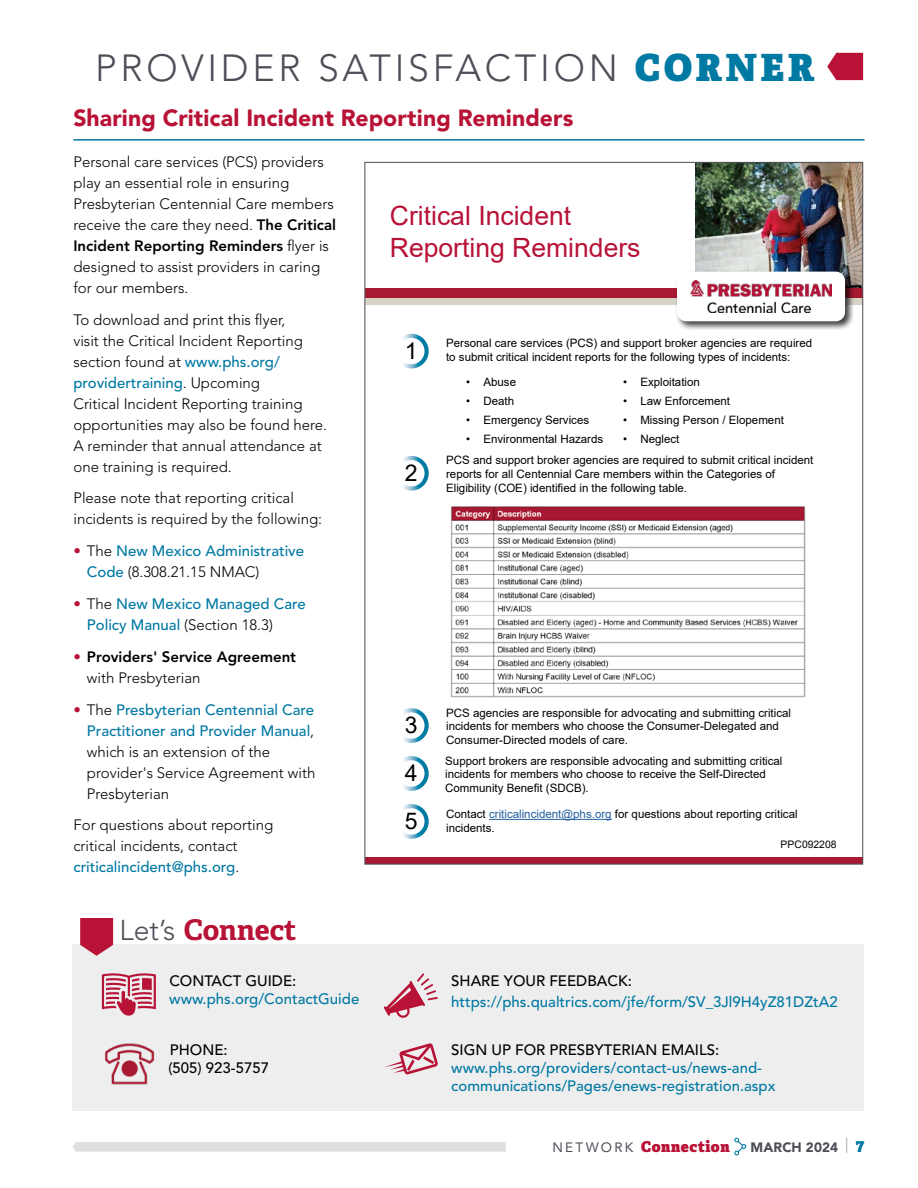
<style>
.page{position:relative;width:918px;height:1188px;background:#fff}
.page>*{position:absolute;margin:0;border:0;box-sizing:border-box;transform-origin:0 0}
.t1{font:300 37.5px "Avenir LT Std";letter-spacing:.1em;color:#4d4e57}
.t2{font:700 28.5px "Adelle";color:#b81237}
.t3{font:26.55px/31.8px "Arial";color:#b81237}
.t4{font:900 23.25px "Avenir LT Std";letter-spacing:.005em;color:#b81237}
.t5{font:23.1px "Arial";color:#000}
.t6{font:300 15px/21px "Avenir LT Std";color:#000}
.t7{font:500 15px/21px "Avenir LT Std";color:#0079a3}
.t8{font:500 15px/18px "Avenir LT Std";color:#000}
.t9{font:800 15px/21px "Avenir LT Std";color:#000}
.t10{font:800 15px "Adelle";letter-spacing:.035em;color:#b81237}
.t11{font:900 13.5px "Avenir LT Std";letter-spacing:.01em;color:#4d4e57}
.t12{font:11.55px/13.8px "Arial";color:#000}
.t13{font:10.35px "Arial";color:#000}
.s1{font-family:"Adelle";font-weight:800;color:#0079a3}
.s2{font-weight:800}
.s3{font-weight:500;color:#0079a3}
.s4{font-weight:300;color:#b81237}
.s5{font-weight:300;color:#000}
.s6{font-weight:300}
.s7{color:#b81237}
.s8{font-size:23.1px}
.s9{color:#215e9e}
.s10{font-family:"Avenir LT Std";font-weight:300;color:#4d4e57}
.s11{font-family:"Avenir LT Std";font-weight:400;font-size:13.5px;color:#4d4e57}
.s12{font-family:"Adelle";font-weight:800;font-size:15px;color:#0079a3}
</style>
<div class="page">
<svg style="left:734px;top:1138px;width:12px;height:17px"></svg>
<svg style="left:73px;top:1142px;width:433px;height:10px"></svg>
<svg style="left:827px;top:53px;width:36px;height:27px"></svg>
<hr style="left:73px;top:139px;width:792px;height:2px;background:#0079a3">
<img style="left:695px;top:164px;width:166px;height:124px">
<div style="left:365px;top:298px;width:498px;height:6px;background:#d7d3c7"></div>
<div style="left:365px;top:288px;width:498px;height:10px;background:#a71930"></div>
<div style="left:365px;top:858px;width:498px;height:6px;background:#a71930"></div>
<div style="left:394px;top:334px;width:35px;height:34px;border:4px solid #fff;border-radius:50%"></div>
<div style="left:394px;top:456px;width:35px;height:35px;border:4px solid #fff;border-radius:50%"></div>
<div style="left:394px;top:708px;width:35px;height:35px;border:4px solid #fff;border-radius:50%"></div>
<div style="left:675px;top:269px;width:179px;height:62px;background:#000;opacity:.75"></div>
<div style="left:677px;top:272px;width:168px;height:49px;background:#fff;border-radius:9px"></div>
<img style="left:691px;top:281px;width:140px;height:31px">
<hr style="left:489px;top:819px;width:123px;height:1px;background:#215e9e">
<div style="left:394px;top:804px;width:35px;height:35px;border:4px solid #fff;border-radius:50%"></div>
<div style="left:394px;top:756px;width:35px;height:35px;border:4px solid #fff;border-radius:50%"></div>
<img style="left:451px;top:506px;width:355px;height:192px">
<div style="left:73px;top:944px;width:791px;height:167px;background:#eee"></div>
<svg style="left:102px;top:973px;width:54px;height:43px"></svg>
<img style="left:105px;top:1043px;width:50px;height:42px">
<svg style="left:80px;top:918px;width:33px;height:38px"></svg>
<svg style="left:384px;top:973px;width:54px;height:45px"></svg>
<svg style="left:384px;top:1043px;width:54px;height:31px"></svg>
<h1 class="t1" style="left:95px;top:46px;width:721px">PROVIDER SATISFACTION <span class="s1">CORNER</span></h1>
<h3 class="t4" style="left:73px;top:103px;width:501px">Sharing Critical Incident Reporting Reminders</h3>
<p class="t6" style="left:73px;top:151px;width:264px">Personal care services (PCS) providers play an essential role in ensuring Presbyterian Centennial Care members receive the care they need. <span class="s2">The Critical Incident Reporting Reminders</span> flyer is designed to assist providers in caring for our members.</p>
<p class="t6" style="left:73px;top:309px;width:255px">To download and print this flyer,<br>visit the Critical Incident Reporting section found at <span class="s3">www.phs.org/ providertraining</span>. Upcoming<br>Critical Incident Reporting training opportunities may also be found here.<br>A reminder that annual attendance at one training is required.</p>
<p class="t6" style="left:73px;top:488px;width:250px">Please note that reporting critical incidents is required by the following:</p>
<p class="t7" style="left:87px;top:541px;width:219px;text-indent:-14px"><span class="s4">•</span> <span class="s5">The</span> New Mexico Administrative<br>Code <span class="s5">(8.308.21.15 NMAC)</span></p>
<p class="t7" style="left:87px;top:594px;width:220px;text-indent:-14px"><span class="s4">•</span> <span class="s5">The</span> New Mexico Managed Care<br>Policy Manual <span class="s5">(Section 18.3)</span></p>
<p class="t9" style="left:87px;top:646px;width:211px;text-indent:-14px"><span class="s4">•</span> Providers' Service Agreement <span class="s6">with Presbyterian</span></p>
<p class="t6" style="left:87px;top:699px;width:230px;text-indent:-14px"><span class="s7">•</span> The <span class="s3">Presbyterian Centennial Care<br>Practitioner and Provider Manual</span>, which is an extension of the provider's Service Agreement with<br>Presbyterian</p>
<p class="t6" style="left:73px;top:815px;width:201px">For questions about reporting critical incidents, contact <span class="s3">criticalincident@phs.org</span>.</p>
<h3 class="t3" style="left:390px;top:200px;width:252px">Critical Incident<br>Reporting Reminders</h3>
<p class="t12" style="left:405px;top:336px;width:409px;text-indent:41px">Personal care services (PCS) and support broker agencies are required<br><span class="s8">1</span> to submit critical incident reports for the following types of incidents:</p>
<p class="t12" style="left:466px;top:375px;width:52px">• Abuse</p>
<p class="t12" style="left:466px;top:394px;width:50px">• Death</p>
<p class="t12" style="left:466px;top:413px;width:125px">• Emergency Services</p>
<p class="t12" style="left:466px;top:432px;width:139px">• Environmental Hazards</p>
<p class="t12" style="left:623px;top:375px;width:78px">• Exploitation</p>
<p class="t12" style="left:623px;top:394px;width:109px">• Law Enforcement</p>
<p class="t12" style="left:623px;top:413px;width:162px">• Missing Person / Elopement</p>
<p class="t12" style="left:623px;top:432px;width:58px">• Neglect</p>
<h3 class="t5" style="left:405px;top:457px;width:14px">2</h3>
<p class="t12" style="left:446px;top:453px;width:369px">PCS and support broker agencies are required to submit critical incident reports for all Centennial Care members within the Categories of<br>Eligibility (COE) identified in the following table.</p>
<h3 class="t5" style="left:405px;top:709px;width:14px">3</h3>
<p class="t12" style="left:446px;top:706px;width:346px">PCS agencies are responsible for advocating and submitting critical incidents for members who choose the Consumer-Delegated and<br>Consumer-Directed models of care.</p>
<h3 class="t5" style="left:405px;top:757px;width:14px">4</h3>
<p class="t12" style="left:445px;top:753px;width:339px">Support brokers are responsible advocating and submitting critical incidents for members who choose to receive the Self-Directed<br>Community Benefit (SDCB).</p>
<p class="t12" style="left:405px;top:807px;width:394px;text-indent:41px">Contact <span class="s9">criticalincident@phs.org</span> for questions about reporting critical<br><sup>5</sup> incidents.</p>
<p class="t13" style="left:781px;top:838px;width:57px">PPC092208</p>
<h2 class="t2" style="left:119px;top:911px;width:179px"><span class="s10">Let’s</span> Connect</h2>
<p class="t8" style="left:169px;top:972px;width:128px">CONTACT GUIDE:</p>
<p class="t7" style="left:169px;top:988px;width:192px">www.phs.org/ContactGuide</p>
<p class="t8" style="left:168px;top:1041px;width:102px">PHONE:<br>(505) 923-5757</p>
<p class="t8" style="left:451px;top:973px;width:182px">SHARE YOUR FEEDBACK:</p>
<p class="t7" style="left:451px;top:992px;width:388px">https://phs.qualtrics.com/jfe/form/SV_3Jl9H4yZ81DZtA2</p>
<p class="t8" style="left:451px;top:1042px;width:270px">SIGN UP FOR PRESBYTERIAN EMAILS:</p>
<p class="t7" style="left:451px;top:1060px;width:326px;line-height:18px">www.phs.org/providers/contact-us/news-and&shy;communications/Pages/enews-registration.aspx</p>
<p class="t10" style="left:552px;top:1136px;width:179px"><span class="s11">NET WORK</span> Connection</p>
<p class="t11" style="left:750px;top:1139px;width:115px">MARCH 2024 <sup>|</sup> <span class="s12">7</span></p>
</div>
